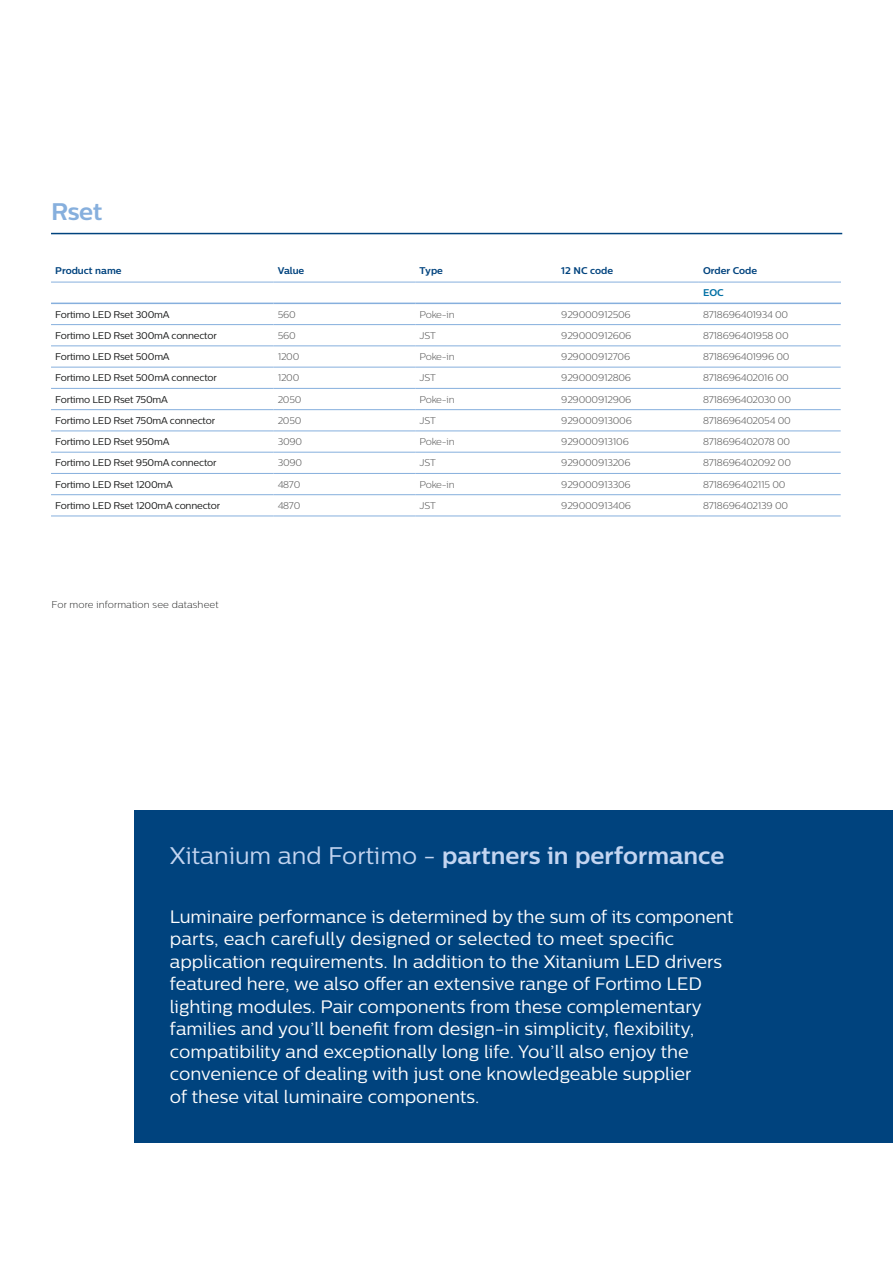
<style>
.page{position:relative;width:893px;height:1263px;background:#fff}
.page>*{position:absolute;margin:0;border:0;box-sizing:border-box;transform-origin:0 0}
.t1{font:700 24px "Centrale Sans";color:#c3d5f1}
.t2{font:700 24px "Centrale Sans";color:#86afdd}
.t3{font:18px/22.5px "Centrale Sans";color:#fff}
.t4{font:300 9.75px "Centrale Sans";letter-spacing:-.02em;color:#5b5b5b}
.t5{font:9.75px "Centrale Sans";letter-spacing:-.02em;color:#151616}
.t6{font:700 9.75px "Centrale Sans";color:#00437e}
.t7{font:9.75px "Centrale Sans X Light";letter-spacing:.01em;color:#151616}
.t8{font:700 9.75px "Centrale Sans";color:#0070a5}
.s1{font-weight:400}
</style>
<div class="page">
<div style="left:134px;top:810px;width:759px;height:333px;background:#00437e"></div>
<hr style="left:51px;top:282px;width:222px;height:1px;background:#86afdd">
<hr style="left:273px;top:282px;width:142px;height:1px;background:#86afdd">
<hr style="left:415px;top:282px;width:142px;height:1px;background:#86afdd">
<hr style="left:557px;top:282px;width:142px;height:1px;background:#86afdd">
<hr style="left:699px;top:282px;width:142px;height:1px;background:#86afdd">
<hr style="left:273px;top:303px;width:142px;height:1px;background:#86afdd">
<hr style="left:415px;top:303px;width:142px;height:1px;background:#86afdd">
<hr style="left:557px;top:303px;width:142px;height:1px;background:#86afdd">
<hr style="left:699px;top:303px;width:142px;height:1px;background:#86afdd">
<hr style="left:51px;top:303px;width:222px;height:1px;background:#86afdd">
<hr style="left:51px;top:324px;width:222px;height:1px;background:#86afdd">
<hr style="left:273px;top:324px;width:142px;height:1px;background:#86afdd">
<hr style="left:415px;top:324px;width:142px;height:1px;background:#86afdd">
<hr style="left:557px;top:324px;width:142px;height:1px;background:#86afdd">
<hr style="left:699px;top:324px;width:142px;height:1px;background:#86afdd">
<hr style="left:51px;top:345px;width:222px;height:1px;background:#86afdd">
<hr style="left:273px;top:345px;width:142px;height:1px;background:#86afdd">
<hr style="left:415px;top:345px;width:142px;height:1px;background:#86afdd">
<hr style="left:557px;top:345px;width:142px;height:1px;background:#86afdd">
<hr style="left:699px;top:345px;width:142px;height:1px;background:#86afdd">
<hr style="left:51px;top:367px;width:222px;height:1px;background:#86afdd">
<hr style="left:273px;top:367px;width:142px;height:1px;background:#86afdd">
<hr style="left:415px;top:367px;width:142px;height:1px;background:#86afdd">
<hr style="left:557px;top:367px;width:142px;height:1px;background:#86afdd">
<hr style="left:699px;top:367px;width:142px;height:1px;background:#86afdd">
<hr style="left:51px;top:388px;width:222px;height:1px;background:#86afdd">
<hr style="left:273px;top:388px;width:142px;height:1px;background:#86afdd">
<hr style="left:415px;top:388px;width:142px;height:1px;background:#86afdd">
<hr style="left:557px;top:388px;width:142px;height:1px;background:#86afdd">
<hr style="left:699px;top:388px;width:142px;height:1px;background:#86afdd">
<hr style="left:51px;top:409px;width:222px;height:1px;background:#86afdd">
<hr style="left:273px;top:409px;width:142px;height:1px;background:#86afdd">
<hr style="left:415px;top:409px;width:142px;height:1px;background:#86afdd">
<hr style="left:557px;top:409px;width:142px;height:1px;background:#86afdd">
<hr style="left:699px;top:409px;width:142px;height:1px;background:#86afdd">
<hr style="left:51px;top:430px;width:222px;height:1px;background:#86afdd">
<hr style="left:273px;top:430px;width:142px;height:1px;background:#86afdd">
<hr style="left:415px;top:430px;width:142px;height:1px;background:#86afdd">
<hr style="left:557px;top:430px;width:142px;height:1px;background:#86afdd">
<hr style="left:699px;top:430px;width:142px;height:1px;background:#86afdd">
<hr style="left:51px;top:452px;width:222px;height:1px;background:#86afdd">
<hr style="left:273px;top:452px;width:142px;height:1px;background:#86afdd">
<hr style="left:415px;top:452px;width:142px;height:1px;background:#86afdd">
<hr style="left:557px;top:452px;width:142px;height:1px;background:#86afdd">
<hr style="left:699px;top:452px;width:142px;height:1px;background:#86afdd">
<hr style="left:51px;top:473px;width:222px;height:1px;background:#86afdd">
<hr style="left:273px;top:473px;width:142px;height:1px;background:#86afdd">
<hr style="left:415px;top:473px;width:142px;height:1px;background:#86afdd">
<hr style="left:557px;top:473px;width:142px;height:1px;background:#86afdd">
<hr style="left:699px;top:473px;width:142px;height:1px;background:#86afdd">
<hr style="left:51px;top:494px;width:222px;height:1px;background:#86afdd">
<hr style="left:273px;top:494px;width:142px;height:1px;background:#86afdd">
<hr style="left:415px;top:494px;width:142px;height:1px;background:#86afdd">
<hr style="left:557px;top:494px;width:142px;height:1px;background:#86afdd">
<hr style="left:699px;top:494px;width:142px;height:1px;background:#86afdd">
<hr style="left:51px;top:516px;width:222px;height:1px;background:#86afdd">
<hr style="left:273px;top:516px;width:142px;height:1px;background:#86afdd">
<hr style="left:415px;top:516px;width:142px;height:1px;background:#86afdd">
<hr style="left:557px;top:516px;width:142px;height:1px;background:#86afdd">
<hr style="left:699px;top:516px;width:142px;height:1px;background:#86afdd">
<hr style="left:51px;top:233px;width:791px;height:1px;background:#00437e">
<h1 class="t2" style="left:51px;top:197px;width:53px">Rset</h1>
<p class="t6" style="left:55px;top:264px;width:68px">Product name</p>
<p class="t6" style="left:278px;top:264px;width:28px">Value</p>
<p class="t6" style="left:419px;top:264px;width:25px">Type</p>
<p class="t6" style="left:561px;top:264px;width:53px">12 NC code</p>
<p class="t6" style="left:703px;top:264px;width:56px">Order Code</p>
<p class="t8" style="left:703px;top:287px;width:22px">EOC</p>
<p class="t5" style="left:55px;top:309px;width:116px">Fortimo LED Rset 300mA</p>
<p class="t4" style="left:278px;top:309px;width:20px">560</p>
<p class="t4" style="left:419px;top:309px;width:37px">Poke-in</p>
<p class="t4" style="left:561px;top:309px;width:71px">929000912506</p>
<p class="t4" style="left:703px;top:309px;width:87px">8718696401934 00</p>
<p class="t5" style="left:55px;top:330px;width:163px">Fortimo LED Rset 300mA connector</p>
<p class="t4" style="left:278px;top:330px;width:20px">560</p>
<p class="t4" style="left:419px;top:330px;width:18px">JST</p>
<p class="t4" style="left:561px;top:330px;width:72px">929000912606</p>
<p class="t4" style="left:703px;top:330px;width:87px">8718696401958 00</p>
<p class="t5" style="left:55px;top:351px;width:116px">Fortimo LED Rset 500mA</p>
<p class="t4" style="left:278px;top:351px;width:23px">1200</p>
<p class="t4" style="left:419px;top:351px;width:37px">Poke-in</p>
<p class="t4" style="left:561px;top:351px;width:70px">929000912706</p>
<p class="t4" style="left:703px;top:351px;width:88px">8718696401996 00</p>
<p class="t5" style="left:55px;top:372px;width:163px">Fortimo LED Rset 500mA connector</p>
<p class="t4" style="left:278px;top:372px;width:23px">1200</p>
<p class="t4" style="left:419px;top:372px;width:18px">JST</p>
<p class="t4" style="left:561px;top:372px;width:71px">929000912806</p>
<p class="t4" style="left:703px;top:372px;width:87px">8718696402016 00</p>
<p class="t5" style="left:55px;top:394px;width:114px">Fortimo LED Rset 750mA</p>
<p class="t4" style="left:278px;top:394px;width:25px">2050</p>
<p class="t4" style="left:419px;top:394px;width:37px">Poke-in</p>
<p class="t4" style="left:561px;top:394px;width:72px">929000912906</p>
<p class="t4" style="left:703px;top:394px;width:89px">8718696402030 00</p>
<p class="t5" style="left:55px;top:415px;width:161px">Fortimo LED Rset 750mA connector</p>
<p class="t4" style="left:278px;top:415px;width:25px">2050</p>
<p class="t4" style="left:419px;top:415px;width:18px">JST</p>
<p class="t4" style="left:561px;top:415px;width:72px">929000913006</p>
<p class="t4" style="left:703px;top:415px;width:89px">8718696402054 00</p>
<p class="t5" style="left:55px;top:436px;width:116px">Fortimo LED Rset 950mA</p>
<p class="t4" style="left:278px;top:436px;width:26px">3090</p>
<p class="t4" style="left:419px;top:436px;width:37px">Poke-in</p>
<p class="t4" style="left:561px;top:436px;width:69px">929000913106</p>
<p class="t4" style="left:703px;top:436px;width:89px">8718696402078 00</p>
<p class="t5" style="left:55px;top:457px;width:163px">Fortimo LED Rset 950mA connector</p>
<p class="t4" style="left:278px;top:457px;width:26px">3090</p>
<p class="t4" style="left:419px;top:457px;width:18px">JST</p>
<p class="t4" style="left:561px;top:457px;width:71px">929000913206</p>
<p class="t4" style="left:703px;top:457px;width:89px">8718696402092 00</p>
<p class="t5" style="left:55px;top:479px;width:119px">Fortimo LED Rset 1200mA</p>
<p class="t4" style="left:278px;top:479px;width:24px">4870</p>
<p class="t4" style="left:419px;top:479px;width:37px">Poke-in</p>
<p class="t4" style="left:561px;top:479px;width:71px">929000913306</p>
<p class="t4" style="left:703px;top:479px;width:84px">8718696402115 00</p>
<p class="t5" style="left:55px;top:500px;width:166px">Fortimo LED Rset 1200mA connector</p>
<p class="t4" style="left:278px;top:500px;width:24px">4870</p>
<p class="t4" style="left:419px;top:500px;width:18px">JST</p>
<p class="t4" style="left:561px;top:500px;width:71px">929000913406</p>
<p class="t4" style="left:703px;top:500px;width:87px">8718696402139 00</p>
<p class="t7" style="left:52px;top:599px;width:168px">For more information see datasheet</p>
<h1 class="t1" style="left:170px;top:841px;width:556px"><span class="s1">Xitanium and Fortimo -</span> partners in performance</h1>
<p class="t3" style="left:170px;top:905px;width:565px">Luminaire performance is determined by the sum of its component parts, each carefully designed or selected to meet specific application requirements. In addition to the Xitanium LED drivers featured here, we also offer an extensive range of Fortimo LED lighting modules. Pair components from these complementary families and you’ll benefit from design-in simplicity, flexibility, compatibility and exceptionally long life. You’ll also enjoy the convenience of dealing with just one knowledgeable supplier<br>of these vital luminaire components.</p>
</div>
